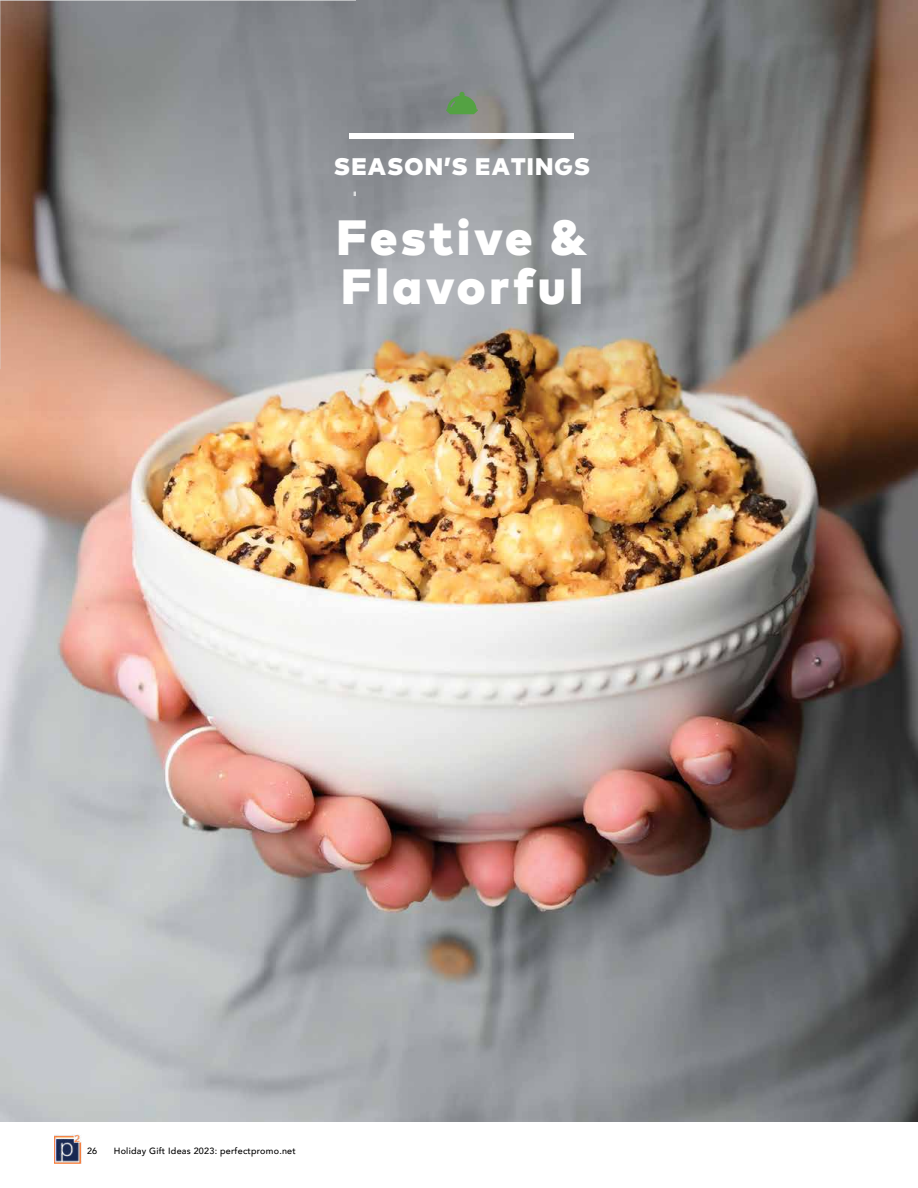
<style>
.page{position:relative;width:918px;height:1188px;background:#fff}
.page>*{position:absolute;margin:0;border:0;box-sizing:border-box;transform-origin:0 0}
.t1{font:900 49.5px/49.5px "Mark";letter-spacing:.075em;color:#fff}
.t2{font:900 24px "Mark";letter-spacing:.05em;color:#fff}
.t3{font:500 9px "Avenir";letter-spacing:.025em;color:#000}
</style>
<div class="page">
<img style="left:54px;top:1134px;width:28px;height:29px">
<img style="left:0;top:1px;width:918px;height:1120px">
<div style="left:350px;top:134px;width:224px;height:5px;background:#fff"></div>
<svg style="left:446px;top:92px;width:32px;height:22px"></svg>
<h2 class="t2" style="left:334px;top:150px;width:258px">SEASON’S EATINGS</h2>
<h1 class="t1" style="left:336px;top:211px;width:253px">Festive &amp;<br>Flavorful</h1>
<p class="t3" style="left:87px;top:1143px;width:12px">26</p>
<p class="t3" style="left:114px;top:1143px;width:184px">Holiday Gift Ideas 2023: perfectpromo.net</p>
</div>
